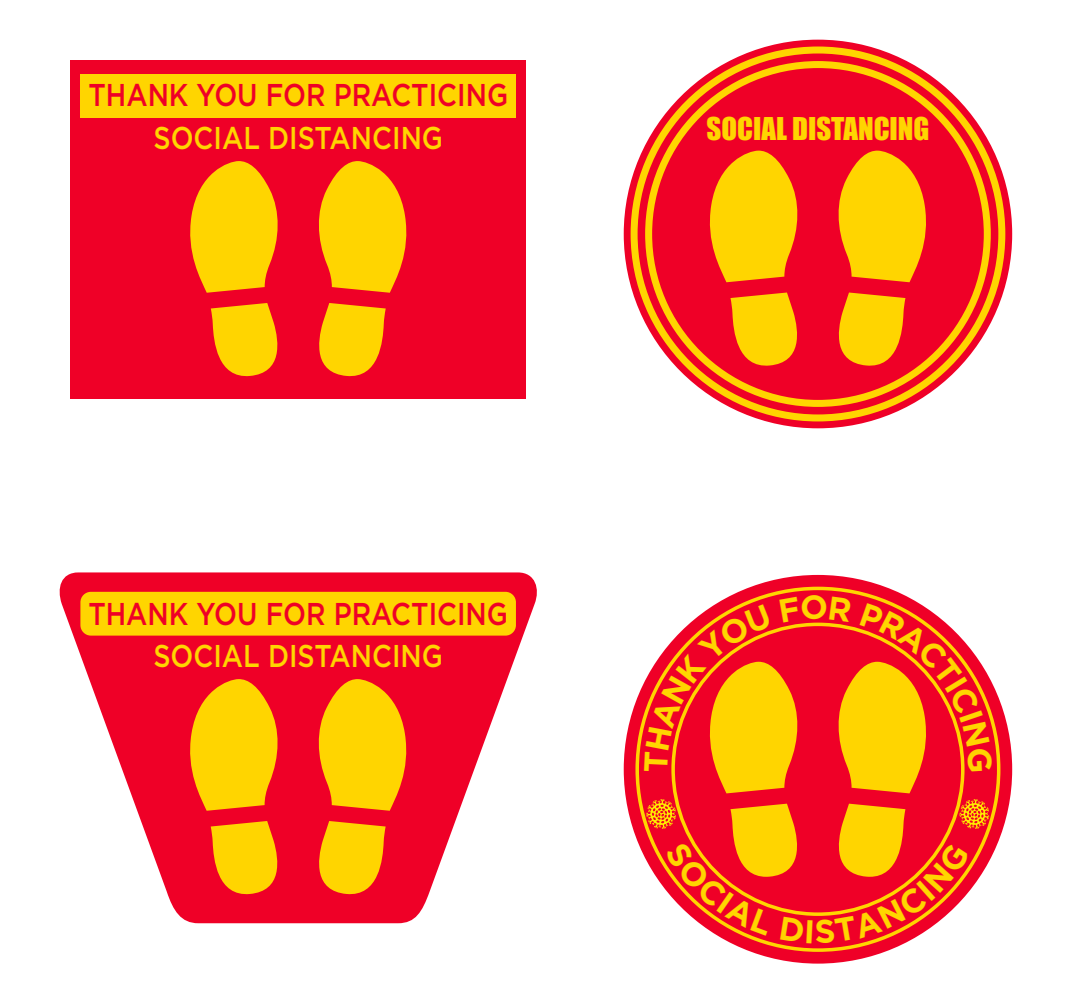
<style>
.page{position:relative;width:1082px;height:1008px;background:#fff}
.page>*{position:absolute;margin:0;border:0;box-sizing:border-box;transform-origin:0 0}
.t1{font:500 31.5px "Gotham";color:#ef0027;scale:.86 1}
.t2{font:500 31.5px "Gotham";color:#ffd500;scale:.86 1}
.t3{font:28.88px "Impact";color:#ffd500}
</style>
<div class="page">
<svg style="left:59px;top:572px;width:478px;height:350px;fill:#ef0027"></svg>
<div style="left:80px;top:591px;width:436px;height:44px;background:#ffd500;border-radius:10px"></div>
<svg style="left:314px;top:820px;width:72px;height:76px;background:#fa980b"></svg>
<svg style="left:316px;top:678px;width:95px;height:132px;background:#fa9c0a"></svg>
<svg style="left:211px;top:820px;width:71px;height:76px;background:#fa9a0a"></svg>
<svg style="left:185px;top:678px;width:95px;height:132px;background:#fa9c0a"></svg>
<div style="left:70px;top:61px;width:456px;height:338px;background:#ef0027"></div>
<div style="left:80px;top:74px;width:436px;height:43px;background:#ffd500"></div>
<svg style="left:319px;top:303px;width:67px;height:74px"></svg>
<svg style="left:319px;top:161px;width:88px;height:131px"></svg>
<svg style="left:211px;top:303px;width:67px;height:74px"></svg>
<svg style="left:190px;top:161px;width:88px;height:131px"></svg>
<svg style="left:624px;top:40px;width:388px;height:388px;background:#f2291f"></svg>
<svg style="left:833px;top:292px;width:72px;height:76px;background:#fa980b"></svg>
<svg style="left:835px;top:150px;width:95px;height:132px;background:#fa9c0a"></svg>
<svg style="left:730px;top:292px;width:72px;height:76px;background:#fa980b"></svg>
<svg style="left:705px;top:150px;width:95px;height:132px;background:#fa9c0a"></svg>
<svg style="left:624px;top:574px;width:388px;height:389px;background:#f12425"></svg>
<svg style="left:644px;top:595px;width:348px;height:348px;background:#f45331"></svg>
<p class="t1" style="left:88px;top:75px;width:489px">THANK YOU FOR PRACTICING</p>
<p class="t2" style="left:153px;top:117px;width:338px">SOCIAL DISTANCING</p>
<p class="t3" style="left:706px;top:106px;width:224px">SOCIAL DISTANCING</p>
<p class="t1" style="left:88px;top:592px;width:489px">THANK YOU FOR PRACTICING</p>
<p class="t2" style="left:153px;top:635px;width:338px">SOCIAL DISTANCING</p>
</div>
